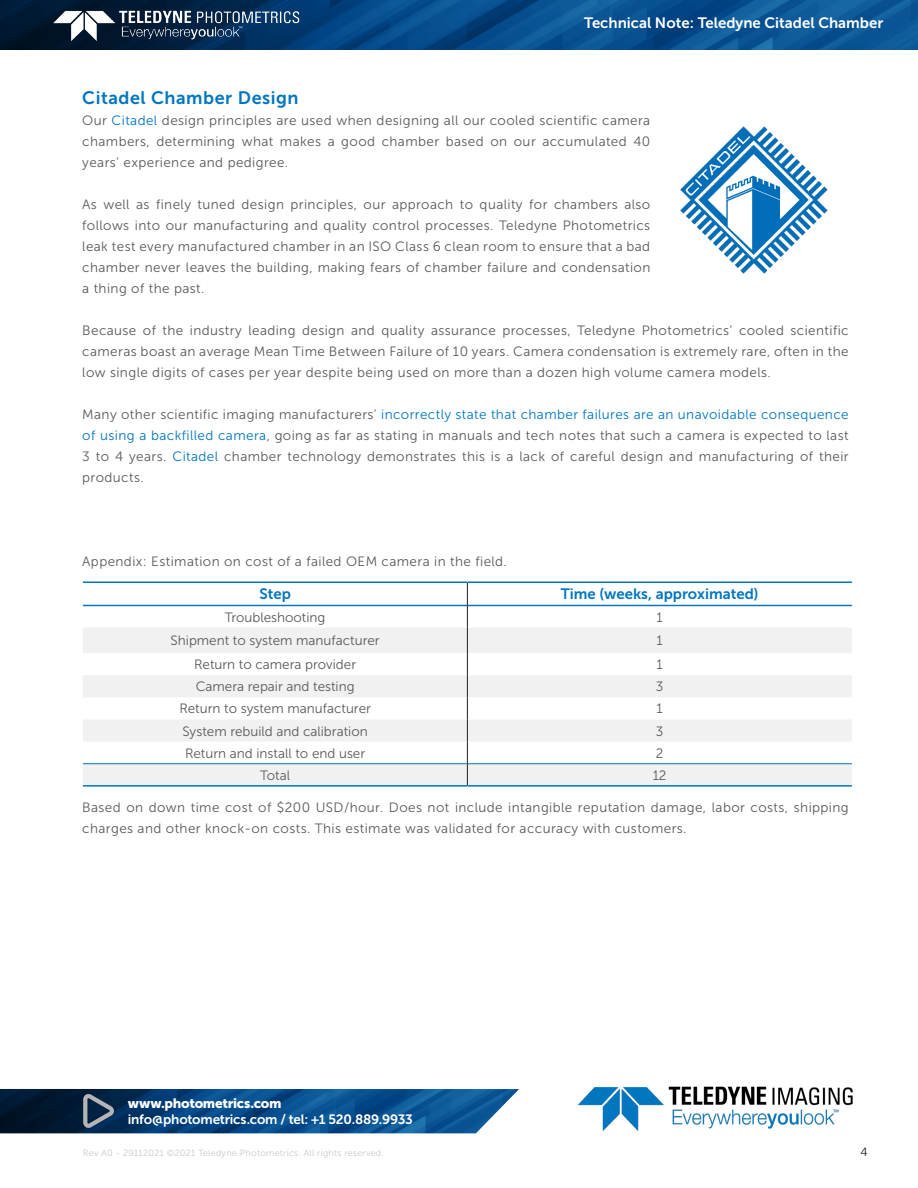
<style>
.page{position:relative;width:918px;height:1188px;background:#fff}
.page>*{position:absolute;margin:0;border:0;box-sizing:border-box;transform-origin:0 0}
.t1{font:18px "Museo Sans 700";letter-spacing:.03em;color:#0076c0}
.t2{font:15px "Museo Sans 700";color:#fff}
.t3{font:15px "Museo Sans 700";color:#0076c0}
.t4{font:13.5px/21px "Museo Sans 300";letter-spacing:.03em;color:#58595b;text-align:justify}
.t5{font:13.5px "Museo Sans 300";color:#58595b}
.t6{font:13.5px "Museo Sans 700";letter-spacing:-.015em;color:#fff}
.t7{font:13.5px "Museo Sans 900";letter-spacing:-.02em;color:#fff}
.t8{font:12px "Museo Sans 300";color:#231f20}
.t9{font:9px "Museo Sans 300";letter-spacing:.03em;color:#c8c8c8}
.s1{color:#0076c0}
</style>
<div class="page">
<img style="left:0;top:0;width:918px;height:49px">
<img style="left:50px;top:8px;width:252px;height:35px">
<img style="left:578px;top:1086px;width:275px;height:45px">
<img style="left:0;top:1089px;width:519px;height:44px">
<svg style="left:83px;top:1094px;width:31px;height:34px"></svg>
<img style="left:680px;top:126px;width:148px;height:148px">
<hr style="left:83px;top:581px;width:384px;height:2px;background:#0076c0">
<hr style="left:467px;top:581px;width:385px;height:2px;background:#0076c0">
<hr style="left:83px;top:785px;width:384px;height:2px;background:#0076c0">
<hr style="left:467px;top:785px;width:385px;height:2px;background:#0076c0">
<svg style="left:83px;top:583px;width:769px;height:202px"></svg>
<p class="t2" style="left:584px;top:15px;width:301px">Technical Note: Teledyne Citadel Chamber</p>
<p class="t1" style="left:82px;top:88px;width:218px">Citadel Chamber Design</p>
<p class="t4" style="left:82px;top:110px;width:570px">Our <span class="s1">Citadel</span> design principles are used when designing all our cooled scientific camera chambers, determining what makes a good chamber based on our accumulated 40 years’ experience and pedigree.</p>
<p class="t4" style="left:82px;top:194px;width:570px">As well as finely tuned design principles, our approach to quality for chambers also follows into our manufacturing and quality control processes. Teledyne Photometrics leak test every manufactured chamber in an ISO Class 6 clean room to ensure that a bad chamber never leaves the building, making fears of chamber failure and condensation a thing of the past.</p>
<p class="t4" style="left:82px;top:320px;width:768px">Because of the industry leading design and quality assurance processes, Teledyne Photometrics’ cooled scientific cameras boast an average Mean Time Between Failure of 10 years. Camera condensation is extremely rare, often in the low single digits of cases per year despite being used on more than a dozen high volume camera models.</p>
<p class="t4" style="left:82px;top:404px;width:768px">Many other scientific imaging manufacturers’ <span class="s1">incorrectly state that chamber failures are an unavoidable consequence of using a backfilled camera</span>, going as far as stating in manuals and tech notes that such a camera is expected to last 3 to 4 years. <span class="s1">Citadel</span> chamber technology demonstrates this is a lack of careful design and manufacturing of their products.</p>
<p class="t4" style="left:82px;top:551px;width:426px">Appendix: Estimation on cost of a failed OEM camera in the field.</p>
<p class="t3" style="left:259px;top:586px;width:33px">Step</p>
<p class="t3" style="left:561px;top:586px;width:199px">Time (weeks, approximated)</p>
<p class="t5" style="left:225px;top:610px;width:102px">Troubleshooting</p>
<p class="t4" style="left:656px;top:607px;width:8px">1</p>
<p class="t5" style="left:171px;top:634px;width:211px">Shipment to system manufacturer</p>
<p class="t4" style="left:656px;top:630px;width:8px">1</p>
<p class="t5" style="left:194px;top:657px;width:164px">Return to camera provider</p>
<p class="t4" style="left:656px;top:654px;width:8px">1</p>
<p class="t5" style="left:196px;top:679px;width:160px">Camera repair and testing</p>
<p class="t4" style="left:656px;top:676px;width:9px">3</p>
<p class="t5" style="left:179px;top:702px;width:193px">Return to system manufacturer</p>
<p class="t4" style="left:656px;top:698px;width:8px">1</p>
<p class="t5" style="left:183px;top:724px;width:187px">System rebuild and calibration</p>
<p class="t4" style="left:656px;top:721px;width:9px">3</p>
<p class="t5" style="left:185px;top:746px;width:182px">Return and install to end user</p>
<p class="t4" style="left:656px;top:743px;width:9px">2</p>
<p class="t4" style="left:260px;top:765px;width:31px">Total</p>
<p class="t4" style="left:653px;top:765px;width:15px">12</p>
<p class="t4" style="left:82px;top:797px;width:768px">Based on down time cost of $200 USD/hour. Does not include intangible reputation damage, labor costs, shipping charges and other knock-on costs. This estimate was validated for accuracy with customers.</p>
<p class="t7" style="left:128px;top:1095px;width:155px">www.photometrics.com</p>
<p class="t6" style="left:128px;top:1112px;width:287px">info@photometrics.com / tel: +1 520.889.9933</p>
<p class="t9" style="left:83px;top:1148px;width:302px">Rev A0 - 29112021 ©2021 Teledyne Photometrics. All rights reserved.</p>
<p class="t8" style="left:861px;top:1145px;width:9px">4</p>
</div>
